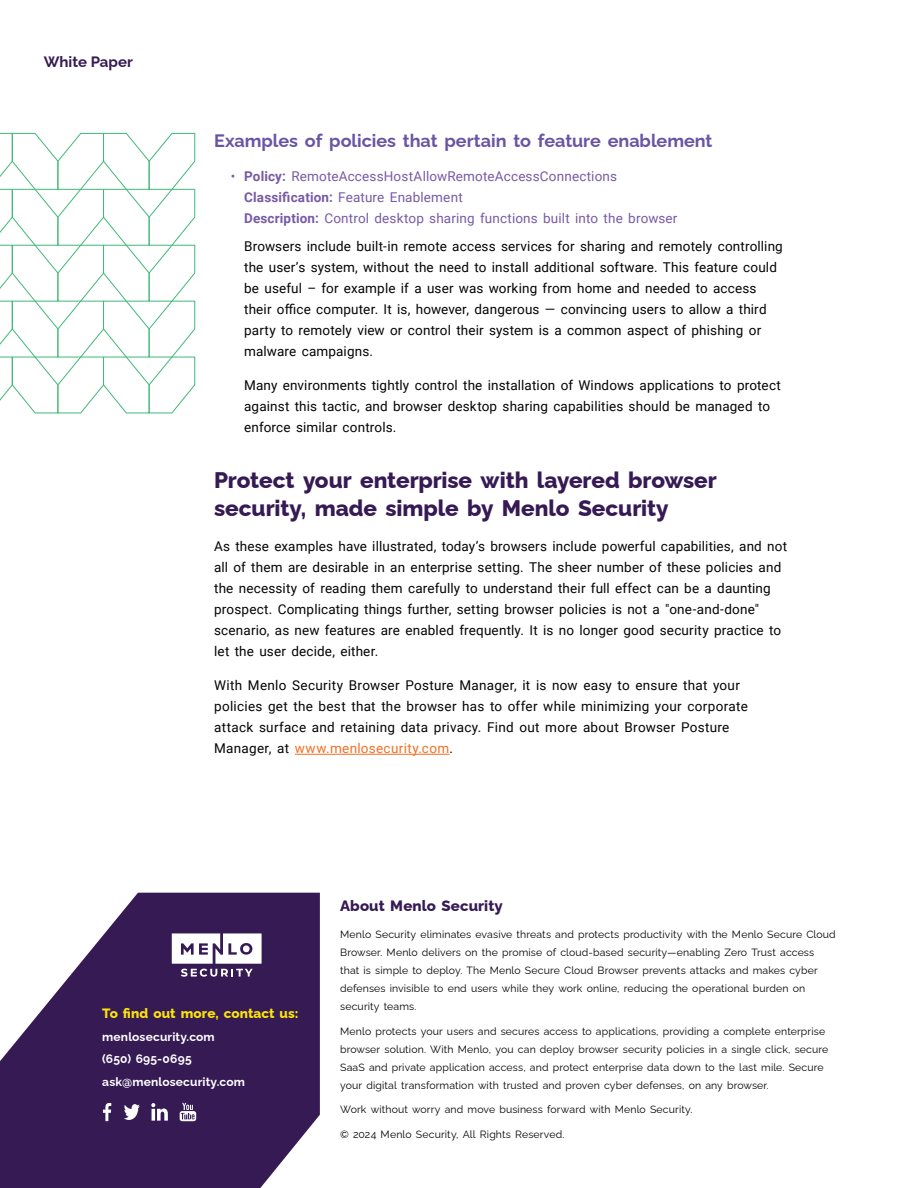
<style>
.page{position:relative;width:918px;height:1188px;background:#fff}
.page>*{position:absolute;margin:0;border:0;box-sizing:border-box;transform-origin:0 0}
.t1{font:800 22.5px/28.5px "Raleway";letter-spacing:-.005em;color:#361a54}
.t2{font:700 18px "Raleway";color:#6954a3}
.t3{font:800 15px "Raleway";letter-spacing:.005em;color:#361a54}
.t4{font:700 15px "Raleway";color:#361a54}
.t5{font:13.5px/21px "Roboto";letter-spacing:.01em;color:#040503}
.t6{font:13.5px/21px "Roboto";letter-spacing:.01em;color:#775aa5}
.t7{font:800 13.5px "Raleway";letter-spacing:.005em;color:#fae309}
.t8{font:700 12px/22.5px "Raleway";letter-spacing:.015em;color:#fff}
.t9{font:10.5px/18px "Raleway";letter-spacing:.015em;color:#040503}
.s1{font-weight:700}
.s2{color:#f36f24}
</style>
<div class="page">
<svg style="left:0;top:893px;width:320px;height:295px;fill:#361a54"></svg>
<svg style="left:103px;top:1103px;width:8px;height:18px"></svg>
<svg style="left:124px;top:1104px;width:16px;height:16px"></svg>
<svg style="left:151px;top:1103px;width:17px;height:18px"></svg>
<svg style="left:180px;top:1103px;width:16px;height:18px"></svg>
<svg style="left:172px;top:933px;width:89px;height:44px"></svg>
<hr style="left:295px;top:754px;width:155px;height:1px;background:#f36f24">
<svg style="left:0;top:132px;width:196px;height:282px"></svg>
<p class="t4" style="left:44px;top:49px;width:91px">White Paper</p>
<h2 class="t2" style="left:214px;top:126px;width:500px">Examples of policies that pertain to feature enablement</h2>
<p class="t6" style="left:244px;top:165px;width:435px;text-indent:-14px">• <span class="s1">Policy:</span> RemoteAccessHostAllowRemoteAccessConnections<br><span class="s1">Classification:</span> Feature Enablement<br><span class="s1">Description:</span> Control desktop sharing functions built into the browser</p>
<p class="t5" style="left:244px;top:235px;width:540px">Browsers include built-in remote access services for sharing and remotely controlling the user’s system, without the need to install additional software. This feature could be useful – for example if a user was working from home and needed to access their office computer. It is, however, dangerous — convincing users to allow a third party to remotely view or control their system is a common aspect of phishing or malware campaigns.</p>
<p class="t5" style="left:244px;top:375px;width:538px">Many environments tightly control the installation of Windows applications to protect against this tactic, and browser desktop sharing capabilities should be managed to enforce similar controls.</p>
<h1 class="t1" style="left:214px;top:463px;width:504px">Protect your enterprise with layered browser security, made simple by Menlo Security</h1>
<p class="t5" style="left:214px;top:535px;width:574px">As these examples have illustrated, today’s browsers include powerful capabilities, and not all of them are desirable in an enterprise setting. The sheer number of these policies and the necessity of reading them carefully to understand their full effect can be a daunting prospect. Complicating things further, setting browser policies is not a "one-and-done" scenario, as new features are enabled frequently. It is no longer good security practice to let the user decide, either.</p>
<p class="t5" style="left:214px;top:675px;width:535px">With Menlo Security Browser Posture Manager, it is now easy to ensure that your policies get the best that the browser has to offer while minimizing your corporate attack surface and retaining data privacy. Find out more about Browser Posture Manager, at <span class="s2">www.menlosecurity.com</span>.</p>
<p class="t7" style="left:102px;top:1003px;width:198px">To find out more, contact us:</p>
<p class="t8" style="left:102px;top:1024px;width:144px">menlosecurity.com (650) 695-0695 ask@menlosecurity.com</p>
<p class="t3" style="left:340px;top:894px;width:164px">About Menlo Security</p>
<p class="t9" style="left:340px;top:924px;width:497px">Menlo Security eliminates evasive threats and protects productivity with the Menlo Secure Cloud Browser. Menlo delivers on the promise of cloud-based security—enabling Zero Trust access that is simple to deploy. The Menlo Secure Cloud Browser prevents attacks and makes cyber defenses invisible to end users while they work online, reducing the operational burden on security teams.</p>
<p class="t9" style="left:340px;top:1021px;width:490px">Menlo protects your users and secures access to applications, providing a complete enterprise browser solution. With Menlo, you can deploy browser security policies in a single click, secure SaaS and private application access, and protect enterprise data down to the last mile. Secure your digital transformation with trusted and proven cyber defenses, on any browser.</p>
<p class="t9" style="left:340px;top:1100px;width:354px">Work without worry and move business forward with Menlo Security.</p>
<p class="t9" style="left:340px;top:1124px;width:226px">© 2024 Menlo Security, All Rights Reserved.</p>
</div>
